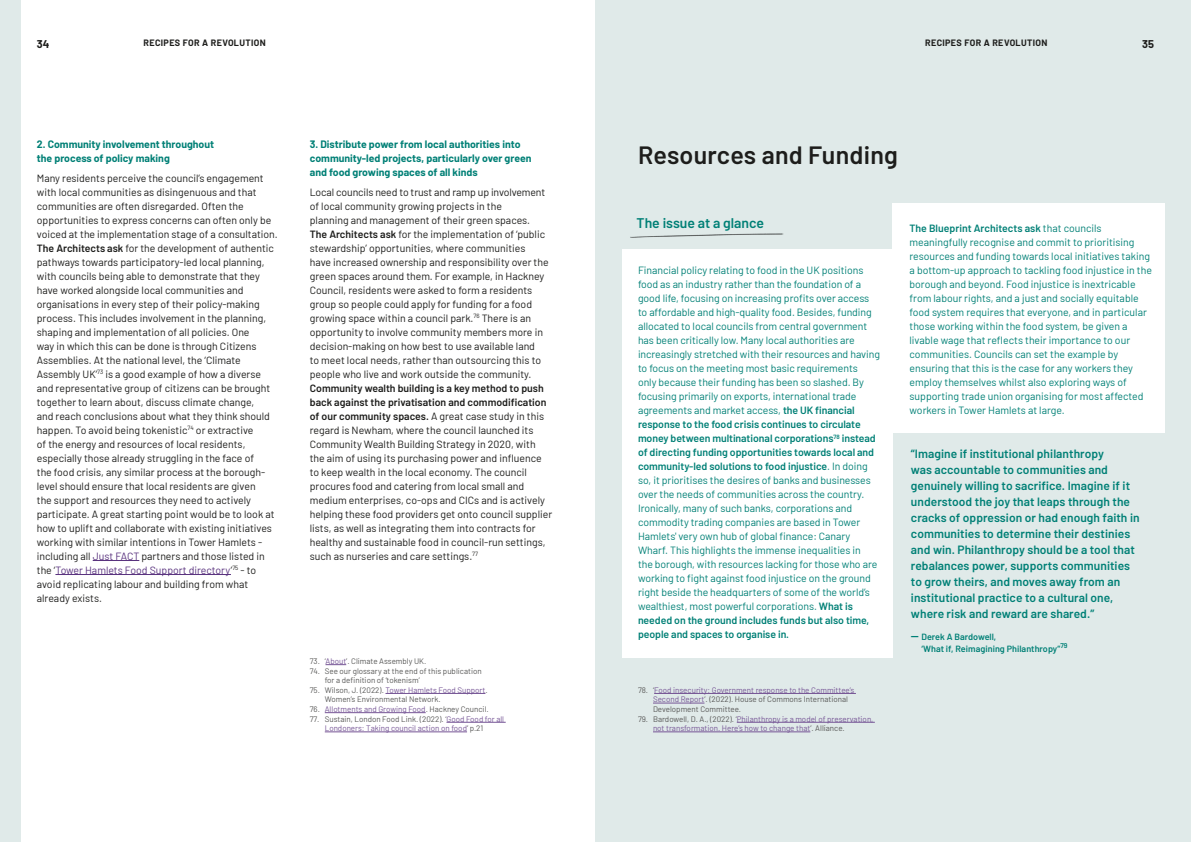
<style>
.page{position:relative;width:1191px;height:842px;background:#fff}
.page>*{position:absolute;margin:0;border:0;box-sizing:border-box;transform-origin:0 0}
.t1{font:600 25px "Barlow";letter-spacing:.01em;color:#1d1d1b}
.t2{font:600 14px "Barlow";color:#008076}
.t3{font:600 12px/16px "Barlow";letter-spacing:.005em;color:#008076}
.t4{font:700 11px "Barlow";color:#1d1d1b}
.t5{font:10.5px/14px "Barlow";color:#1d1d1b}
.t6{font:10.5px/14px "Barlow";letter-spacing:-.005em;color:#008076}
.t7{font:700 10.5px/14px "Barlow";color:#008076}
.t8{font:600 9px/12px "Barlow";letter-spacing:.005em;color:#008076}
.t9{font:700 9px "Barlow";letter-spacing:.04em;color:#1d1d1b}
.t10{font:8px/9.6px "Barlow";color:#575756}
.t11{font:8px/9.6px "Barlow";color:#755495}
.s1{font-weight:600}
.s2{color:#59327e}
.s3{color:#755495}
.s4{color:#575756}
.s5{font-size:12px}
</style>
<div class="page">
<hr style="left:93px;top:560px;width:46px;height:1px;background:#59327e">
<hr style="left:55px;top:574px;width:176px;height:1px;background:#59327e">
<svg style="left:325px;top:664px;width:21px;height:1px"></svg>
<hr style="left:385px;top:693px;width:100px;height:1px;background:#755495">
<hr style="left:325px;top:712px;width:101px;height:1px;background:#755495">
<hr style="left:446px;top:722px;width:60px;height:1px;background:#755495">
<hr style="left:325px;top:732px;width:142px;height:1px;background:#755495">
<div style="left:595px;top:0;width:596px;height:842px;background:#e0eae9"></div>
<div style="left:622px;top:249px;width:271px;height:409px;background:#fff"></div>
<div style="left:891px;top:203px;width:273px;height:229px;background:#fff"></div>
<div style="left:0;top:0;width:21px;height:842px;background:#e0eae9"></div>
<hr style="left:654px;top:693px;width:202px;height:1px;background:#755495">
<hr style="left:653px;top:703px;width:51px;height:1px;background:#755495">
<hr style="left:737px;top:722px;width:138px;height:1px;background:#755495">
<hr style="left:653px;top:732px;width:157px;height:1px;background:#755495">
<img style="left:630px;top:233px;width:154px;height:5px">
<p class="t4" style="left:37px;top:36px;width:14px">34</p>
<p class="t9" style="left:144px;top:36px;width:124px">RECIPES FOR A REVOLUTION</p>
<p class="t9" style="left:925px;top:36px;width:124px">RECIPES FOR A REVOLUTION</p>
<p class="t4" style="left:1142px;top:36px;width:13px">35</p>
<p class="t7" style="left:37px;top:136px;width:179px">2. Community involvement throughout the process of policy making</p>
<p class="t5" style="left:37px;top:170px;width:242px">Many residents perceive the council’s engagement with local communities as disingenuous and that communities are often disregarded. Often the opportunities to express concerns can often only be voiced at the implementation stage of a consultation.<br><span class="s1">The Architects ask</span> for the development of authentic pathways towards participatory-led local planning, with councils being able to demonstrate that they have worked alongside local communities and organisations in every step of their policy-making process. This includes involvement in the planning, shaping and implementation of all policies. One<br>way in which this can be done is through Citizens Assemblies. At the national level, the ‘Climate Assembly UK’<sup>73</sup> is a good example of how a diverse and representative group of citizens can be brought together to learn about, discuss climate change,<br>and reach conclusions about what they think should happen. To avoid being tokenistic<sup>74</sup> or extractive<br>of the energy and resources of local residents, especially those already struggling in the face of<br>the food crisis, any similar process at the borough&shy;level should ensure that local residents are given<br>the support and resources they need to actively participate. A great starting point would be to look at how to uplift and collaborate with existing initiatives working with similar intentions in Tower Hamlets - including all <span class="s2">Just FACT</span> partners and those listed in the ‘<span class="s2">Tower Hamlets Food Support directory</span>’<sup>75</sup> - to avoid replicating labour and building from what already exists.</p>
<p class="t7" style="left:310px;top:136px;width:223px">3. Distribute power from local authorities into community-led projects, particularly over green and food growing spaces of all kinds</p>
<p class="t5" style="left:310px;top:184px;width:240px">Local councils need to trust and ramp up involvement of local community growing projects in the<br>planning and management of their green spaces.<br><span class="s1">The Architects ask</span> for the implementation of ‘public stewardship’ opportunities, where communities have increased ownership and responsibility over the green spaces around them. For example, in Hackney Council, residents were asked to form a residents group so people could apply for funding for a food growing space within a council park.<sup>76</sup> There is an opportunity to involve community members more in decision-making on how best to use available land<br>to meet local needs, rather than outsourcing this to people who live and work outside the community.</p>
<p class="t5" style="left:310px;top:380px;width:244px"><span class="s1">Community wealth building is a key method to push back against the privatisation and commodification of our community spaces.</span> A great case study in this regard is Newham, where the council launched its Community Wealth Building Strategy in 2020, with the aim of using its purchasing power and influence to keep wealth in the local economy. The council procures food and catering from local small and medium enterprises, co-ops and CICs and is actively helping these food providers get onto council supplier lists, as well as integrating them into contracts for healthy and sustainable food in council-run settings, such as nurseries and care settings.<sup>77</sup></p>
<p class="t10" style="left:310px;top:656px;width:118px">73. ‘<span class="s3">About</span>’. Climate Assembly UK.</p>
<p class="t10" style="left:325px;top:665px;width:158px;text-indent:-15px">74. See our glossary at the end of this publication for a definition of ‘tokenism’</p>
<p class="t10" style="left:325px;top:684px;width:164px;text-indent:-15px">75. Wilson, J. (2022). <span class="s3">Tower Hamlets Food Support</span>.<br>Women’s Environmental Network.</p>
<p class="t11" style="left:310px;top:704px;width:180px"><span class="s4">76.</span> Allotments and Growing Food<span class="s4">. Hackney Council.</span></p>
<p class="t11" style="left:325px;top:713px;width:181px;text-indent:-15px"><span class="s4">77. Sustain, London Food Link. (2022). ‘</span>Good Food for all<br>Londoners: Taking council action on food<span class="s4">’ p.21</span></p>
<h1 class="t1" style="left:638px;top:137px;width:261px">Resources and Funding</h1>
<h2 class="t2" style="left:636px;top:212px;width:129px">The issue at a glance</h2>
<p class="t6" style="left:638px;top:263px;width:243px">Financial policy relating to food in the UK positions food as an industry rather than the foundation of a good life, focusing on increasing profits over access to affordable and high-quality food. Besides, funding allocated to local councils from central government has been critically low. Many local authorities are increasingly stretched with their resources and having to focus on the meeting most basic requirements<br>only because their funding has been so slashed. By focusing primarily on exports, international trade agreements and market access, <span class="s1">the UK financial response to the food crisis continues to circulate money between multinational corporations</span><sup>78</sup> <span class="s1">instead of directing funding opportunities towards local and community-led solutions to food injustice</span>. In doing so, it prioritises the desires of banks and businesses over the needs of communities across the country.<br>Ironically, many of such banks, corporations and commodity trading companies are based in Tower Hamlets' very own hub of global finance: Canary Wharf. This highlights the immense inequalities in<br>the borough, with resources lacking for those who are working to fight against food injustice on the ground right beside the headquarters of some of the world’s wealthiest, most powerful corporations. <span class="s1">What is needed on the ground includes funds but also time, people and spaces to organise in.</span></p>
<p class="t10" style="left:653px;top:684px;width:203px;text-indent:-15px">78. ‘<span class="s3">Food insecurity: Government response to the Committee’s<br>Second Report</span>’. (2022). House of Commons International<br>Development Committee.</p>
<p class="t11" style="left:653px;top:713px;width:222px;text-indent:-15px"><span class="s4">79. Bardowell, D. A., (2022). ‘</span>Philanthropy is a model of preservation, not transformation. Here’s how to change that<span class="s4">’. Alliance.</span></p>
<p class="t6" style="left:909px;top:220px;width:244px"><span class="s1">The Blueprint Architects ask</span> that councils meaningfully recognise and commit to prioritising resources and funding towards local initiatives taking a bottom-up approach to tackling food injustice in the borough and beyond. Food injustice is inextricable from labour rights, and a just and socially equitable food system requires that everyone, and in particular those working within the food system, be given a livable wage that reflects their importance to our communities. Councils can set the example by ensuring that this is the case for any workers they employ themselves whilst also exploring ways of supporting trade union organising for most affected workers in Tower Hamlets at large.</p>
<p class="t3" style="left:911px;top:445px;width:230px">“Imagine if institutional philanthropy<br>was accountable to communities and genuinely willing to sacrifice. Imagine if it understood the joy that leaps through the cracks of oppression or had enough faith in communities to determine their destinies and win. Philanthropy should be a tool that rebalances power, supports communities to grow theirs, and moves away from an institutional practice to a cultural one, where risk and reward are shared.”</p>
<p class="t8" style="left:921px;top:630px;width:147px;text-indent:-11px"><span class="s5">—</span> Derek A Bardowell,<br>‘What if, Reimagining Philanthropy”<sup>79</sup></p>
</div>
